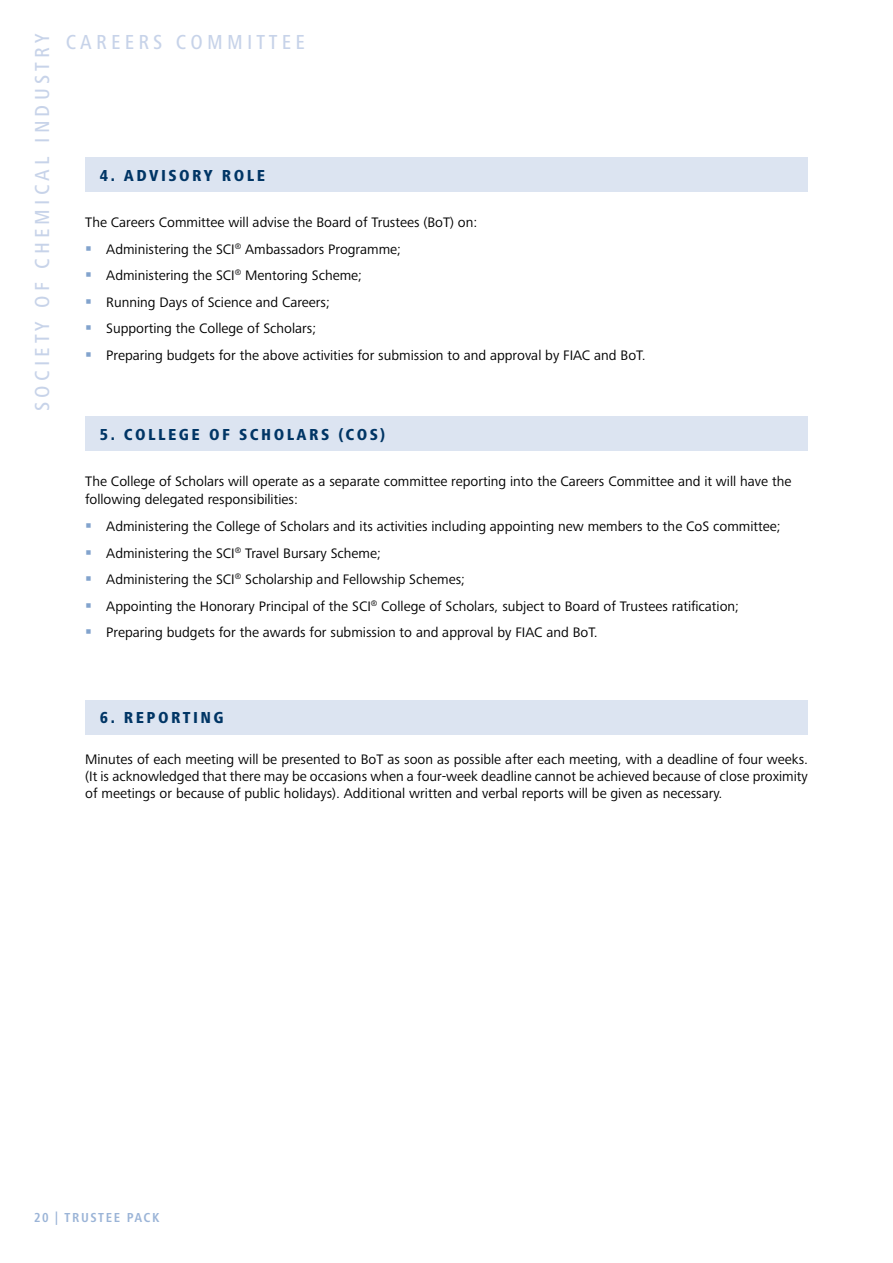
<style>
.page{position:relative;width:893px;height:1263px;background:#fff}
.page>*{position:absolute;margin:0;border:0;box-sizing:border-box;transform-origin:0 0}
.t1{font:500 condensed 21px "Frutiger Next Pro";letter-spacing:.2em;color:#c7d3e9}
.t2{font:800 condensed 16.5px "Frutiger Next Pro";letter-spacing:.15em;color:#003565}
.t3{font:14.25px/26.5px "Frutiger Next Pro";color:#000}
.t4{font:700 condensed 13.5px "Frutiger Next Pro";letter-spacing:.12em;color:#9bb4d7}
</style>
<div class="page">
<div style="left:85px;top:157px;width:723px;height:34px;background:#dce4f1"></div>
<div style="left:85px;top:417px;width:723px;height:34px;background:#dce4f1"></div>
<div style="left:85px;top:700px;width:723px;height:34px;background:#dce4f1"></div>
<h1 class="t1" style="left:30px;top:411px;width:379px;rotate:-90deg">SOCIETY OF CHEMICAL INDUSTRY</h1>
<h1 class="t1" style="left:66px;top:30px;width:241px">CAREERS COMMITTEE</h1>
<p class="t2" style="left:100px;top:166px;width:167px">4. ADVISORY ROLE</p>
<p class="t3" style="left:106px;top:209px;width:541px;text-indent:-21px">The Careers Committee will advise the Board of Trustees (BoT) on:<br>Administering the SCI<sup>®</sup> Ambassadors Programme;<br>Administering the SCI<sup>®</sup> Mentoring Scheme;<br>Running Days of Science and Careers;<br>Supporting the College of Scholars;<br>Preparing budgets for the above activities for submission to and approval by FIAC and BoT.</p>
<p class="t2" style="left:100px;top:425px;width:287px">5. COLLEGE OF SCHOLARS (COS)</p>
<p class="t3" style="left:85px;top:473px;width:708px;line-height:18px">The College of Scholars will operate as a separate committee reporting into the Careers Committee and it will have the following delegated responsibilities:</p>
<p class="t3" style="left:106px;top:513px;width:676px">Administering the College of Scholars and its activities including appointing new members to the CoS committee; Administering the SCI<sup>®</sup> Travel Bursary Scheme;<br>Administering the SCI<sup>®</sup> Scholarship and Fellowship Schemes;<br>Appointing the Honorary Principal of the SCI<sup>®</sup> College of Scholars, subject to Board of Trustees ratification; Preparing budgets for the awards for submission to and approval by FIAC and BoT.</p>
<p class="t2" style="left:100px;top:708px;width:125px">6. REPORTING</p>
<p class="t3" style="left:85px;top:750px;width:724px;line-height:17.2px;text-align:justify">Minutes of each meeting will be presented to BoT as soon as possible after each meeting, with a deadline of four weeks. (It is acknowledged that there may be occasions when a four-week deadline cannot be achieved because of close proximity of meetings or because of public holidays). Additional written and verbal reports will be given as necessary.</p>
<p class="t4" style="left:34px;top:1209px;width:127px">20 | TRUSTEE PACK</p>
</div>
